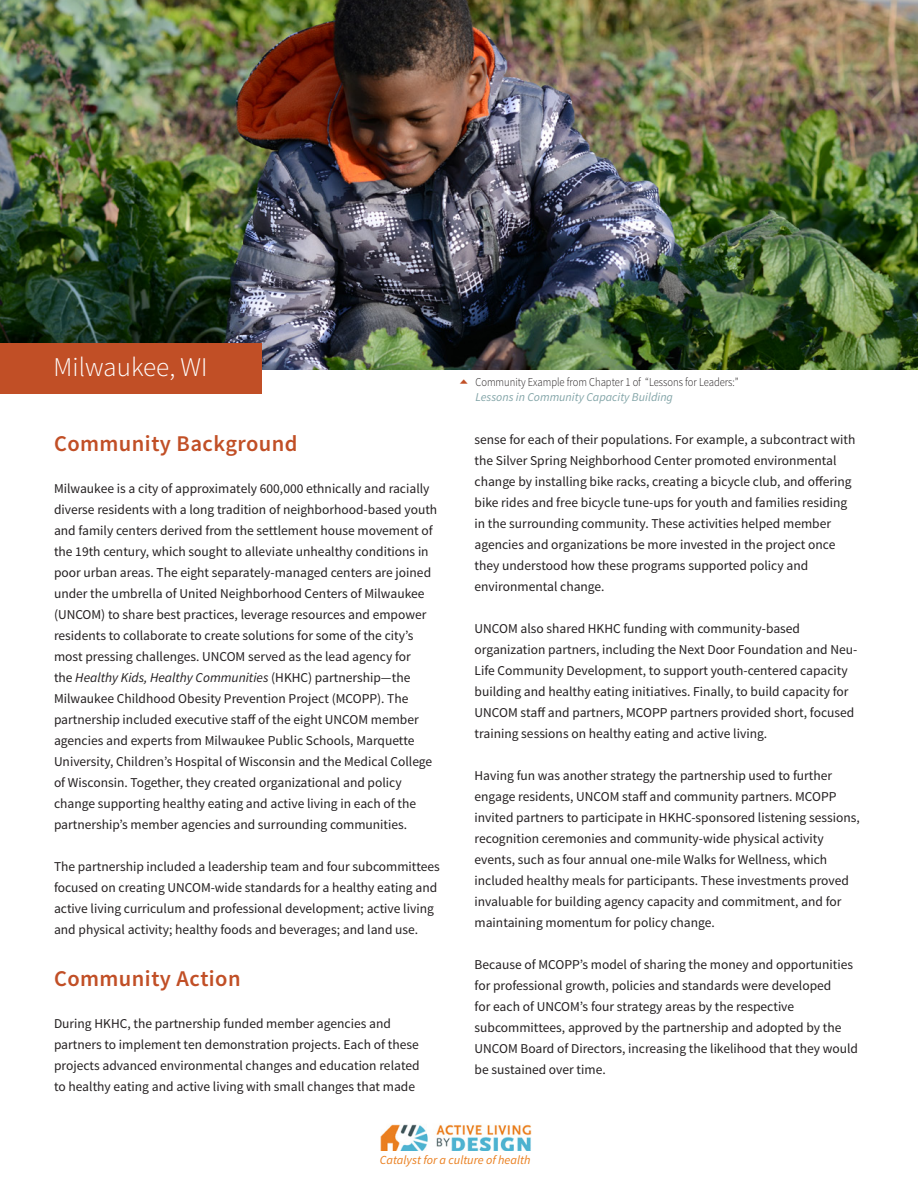
<style>
.page{position:relative;width:918px;height:1188px;background:#fff}
.page>*{position:absolute;margin:0;border:0;box-sizing:border-box;transform-origin:0 0}
.Heading1{font:300 27px "Source Sans Pro";color:#fff}
.Heading_3{font:600 22.5px "Source Sans Pro";letter-spacing:.02em;color:#c14f26}
.t1{font:13.5px/21px "Source Sans Pro";color:#231f20}
.t2{font:italic 12.3px "Source Sans Pro";color:#ea7e1d}
.t3{font:300 12px/15px "Source Sans Pro";color:#231f20;scale:.88 1}
.s1{font-style:italic}
.s2{font-weight:400;font-style:italic;color:#83a5a8}
</style>
<div class="page">
<img style="left:0;top:0;width:918px;height:369px">
<div style="left:0;top:344px;width:261px;height:50px;background:#c14f26"></div>
<img style="left:380px;top:1124px;width:152px;height:27px">
<p class="Heading1" style="left:54px;top:351px;width:155px">Milwaukee, WI</p>
<p class="Heading_3" style="left:54px;top:429px;width:245px">Community Background</p>
<p class="t1" style="left:54px;top:478px;width:385px">Milwaukee is a city of approximately 600,000 ethnically and racially diverse residents with a long tradition of neighborhood-based youth and family centers derived from the settlement house movement of the 19th century, which sought to alleviate unhealthy conditions in poor urban areas. The eight separately-managed centers are joined under the umbrella of United Neighborhood Centers of Milwaukee (UNCOM) to share best practices, leverage resources and empower residents to collaborate to create solutions for some of the city’s most pressing challenges. UNCOM served as the lead agency for<br>the <span class="s1">Healthy Kids, Healthy Communities</span> (HKHC) partnership—the Milwaukee Childhood Obesity Prevention Project (MCOPP). The partnership included executive staff of the eight UNCOM member agencies and experts from Milwaukee Public Schools, Marquette University, Children’s Hospital of Wisconsin and the Medical College of Wisconsin. Together, they created organizational and policy change supporting healthy eating and active living in each of the partnership’s member agencies and surrounding communities.</p>
<p class="t1" style="left:54px;top:856px;width:387px">The partnership included a leadership team and four subcommittees focused on creating UNCOM-wide standards for a healthy eating and active living curriculum and professional development; active living and physical activity; healthy foods and beverages; and land use.</p>
<p class="Heading_3" style="left:54px;top:965px;width:188px">Community Action</p>
<p class="t1" style="left:54px;top:1013px;width:367px">During HKHC, the partnership funded member agencies and partners to implement ten demonstration projects. Each of these projects advanced environmental changes and education related to healthy eating and active living with small changes that made</p>
<p class="t3" style="left:476px;top:375px;width:300px">Community Example from Chapter 1 of “Lessons for Leaders:”<br><span class="s2">Lessons in Community Capacity Building</span></p>
<p class="t1" style="left:475px;top:429px;width:382px">sense for each of their populations. For example, a subcontract with the Silver Spring Neighborhood Center promoted environmental change by installing bike racks, creating a bicycle club, and offering bike rides and free bicycle tune-ups for youth and families residing in the surrounding community. These activities helped member agencies and organizations be more invested in the project once they understood how these programs supported policy and environmental change.</p>
<p class="t1" style="left:475px;top:618px;width:384px">UNCOM also shared HKHC funding with community-based organization partners, including the Next Door Foundation and Neu-Life Community Development, to support youth-centered capacity building and healthy eating initiatives. Finally, to build capacity for UNCOM staff and partners, MCOPP partners provided short, focused training sessions on healthy eating and active living.</p>
<p class="t1" style="left:475px;top:765px;width:387px">Having fun was another strategy the partnership used to further engage residents, UNCOM staff and community partners. MCOPP invited partners to participate in HKHC-sponsored listening sessions, recognition ceremonies and community-wide physical activity events, such as four annual one-mile Walks for Wellness, which included healthy meals for participants. These investments proved invaluable for building agency capacity and commitment, and for maintaining momentum for policy change.</p>
<p class="t1" style="left:475px;top:954px;width:385px">Because of MCOPP’s model of sharing the money and opportunities for professional growth, policies and standards were developed<br>for each of UNCOM’s four strategy areas by the respective subcommittees, approved by the partnership and adopted by the UNCOM Board of Directors, increasing the likelihood that they would be sustained over time.</p>
<p class="t2" style="left:380px;top:1152px;width:152px">Catalyst for a culture of health</p>
</div>
